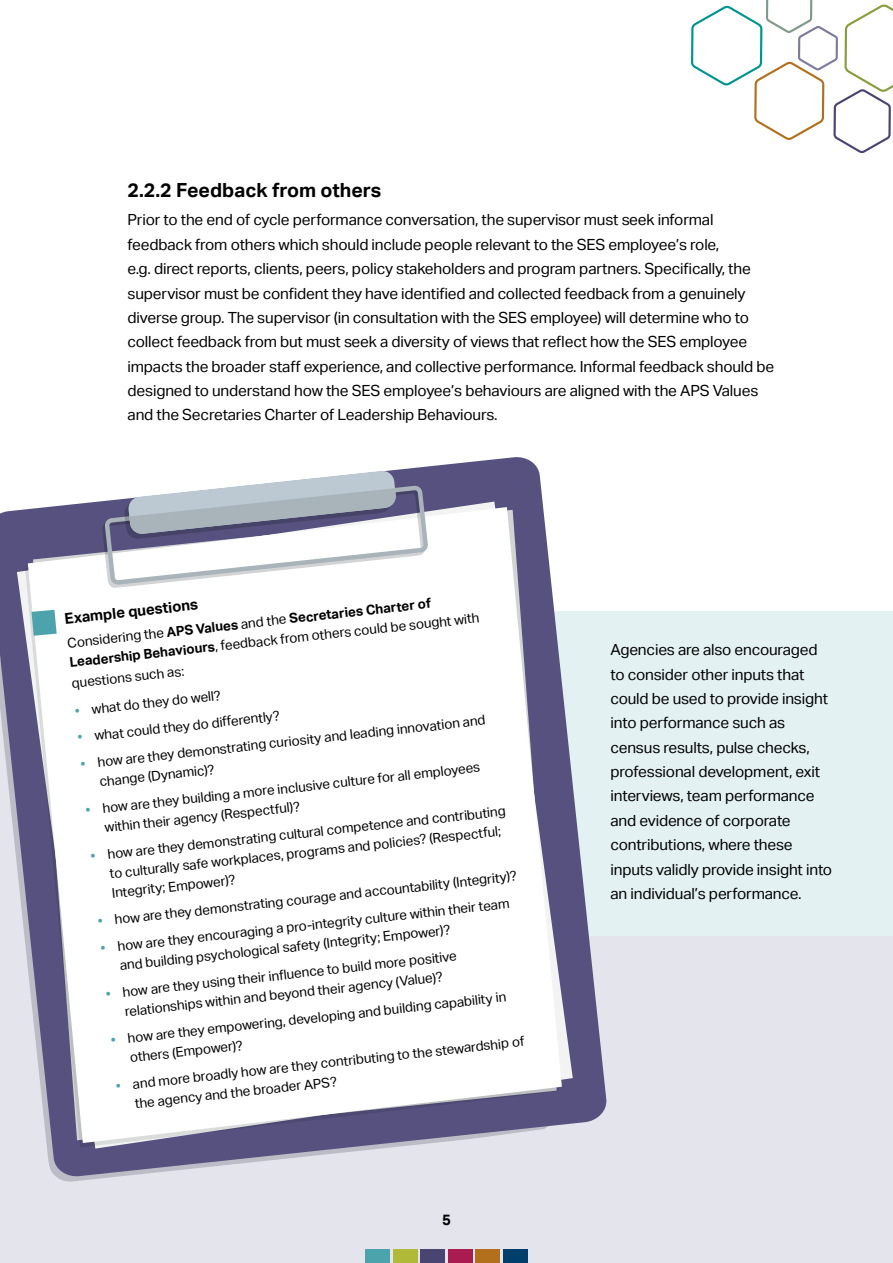
<style>
.page{position:relative;width:893px;height:1263px;background:#fff}
.page>*{position:absolute;margin:0;border:0;box-sizing:border-box;transform-origin:0 0}
.t1{font:700 19.5px "Aktiv Grotesk";color:#000}
.t2{font:15.3px/24.3px "Aktiv Grotesk";letter-spacing:-.01em;color:#000}
.t3{font:700 15px "Aktiv Grotesk";color:#000}
.t4{font:13.5px/19.5px "Aktiv Grotesk";color:#000}
.s1{font-weight:700}
.s2{color:#4da3ab}
</style>
<div class="page">
<svg style="left:691px;top:0;width:202px;height:153px"></svg>
<div style="left:0;top:659px;width:893px;height:604px;background:#e4e4ed"></div>
<div style="left:551px;top:611px;width:342px;height:324px;background:#e4f1f3"></div>
<div style="left:393px;top:1249px;width:24px;height:14px;background:#b0b938"></div>
<div style="left:365px;top:1249px;width:25px;height:14px;background:#4da3ab"></div>
<div style="left:420px;top:1249px;width:25px;height:14px;background:#4a4473"></div>
<div style="left:448px;top:1249px;width:24px;height:14px;background:#a81c51"></div>
<div style="left:476px;top:1249px;width:24px;height:14px;background:#b3701c"></div>
<div style="left:503px;top:1249px;width:25px;height:14px;background:#003e6b"></div>
<svg style="left:0;top:457px;width:607px;height:720px"></svg>
<svg style="left:17px;top:501px;width:556px;height:647px;fill:#56517e"></svg>
<svg style="left:28px;top:507px;width:534px;height:636px;fill:#fff"></svg>
<svg style="left:102px;top:470px;width:326px;height:118px"></svg>
<svg style="left:32px;top:610px;width:25px;height:26px"></svg>
<p class="t1" style="left:128px;top:179px;width:255px">2.2.2 Feedback from others</p>
<p class="t2" style="left:128px;top:208px;width:648px">Prior to the end of cycle performance conversation, the supervisor must seek informal feedback from others which should include people relevant to the SES employee’s role,<br>e.g. direct reports, clients, peers, policy stakeholders and program partners. Specifically, the supervisor must be confident they have identified and collected feedback from a genuinely diverse group. The supervisor (in consultation with the SES employee) will determine who to collect feedback from but must seek a diversity of views that reflect how the SES employee impacts the broader staff experience, and collective performance. Informal feedback should be designed to understand how the SES employee’s behaviours are aligned with the APS Values and the Secretaries Charter of Leadership Behaviours.</p>
<p class="t4" style="left:66px;top:632px;width:414px;rotate:-6deg">Considering the <span class="s1">APS Values</span> and the <span class="s1">Secretaries Charter of<br>Leadership Behaviours</span>, feedback from others could be sought with</p>
<p class="t4" style="left:71px;top:673px;width:115px;rotate:-6deg">questions such as:</p>
<p class="t4" style="left:74px;top:701px;width:148px;rotate:-6deg"><span class="s2">•</span> what do they do well?</p>
<p class="t4" style="left:77px;top:727px;width:205px;rotate:-6deg"><span class="s2">•</span> what could they do diff erently?</p>
<p class="t3" style="left:64px;top:610px;width:136px;rotate:-6deg">Example questions</p>
<p class="t4" style="left:97px;top:751px;width:392px;line-height:20.1px;text-indent:-17px;rotate:-6deg"><span class="s2">•</span> how are they demonstrating curiosity and leading innovation and change (Dynamic)?</p>
<p class="t4" style="left:102px;top:797px;width:381px;line-height:20px;text-indent:-17px;rotate:-6deg"><span class="s2">•</span> how are they building a more inclusive culture for all employees within their agency (Respectful)?</p>
<p class="t4" style="left:107px;top:843px;width:402px;text-indent:-17px;rotate:-6deg"><span class="s2">•</span> how are they demonstrating cultural competence and contributing to culturally safe workplaces, programs and policies? (Respectful;<br>Integrity; Empower)?</p>
<p class="t4" style="left:97px;top:911px;width:423px;rotate:-6deg"><span class="s2">•</span> how are they demonstrating courage and accountability (Integrity)?</p>
<p class="t4" style="left:117px;top:935px;width:395px;text-indent:-17px;rotate:-6deg"><span class="s2">•</span> how are they encouraging a pro-integrity culture within their team and building psychological safety (Integrity; Empower)?</p>
<p class="t4" style="left:105px;top:983px;width:354px;text-align:center;rotate:-6deg"><span class="s2">•</span> how are they using their infl uence to build more positive relationships within and beyond their agency (Value)?</p>
<p class="t4" style="left:127px;top:1027px;width:382px;line-height:20.1px;text-indent:-17px;rotate:-6deg"><span class="s2">•</span> how are they empowering, developing and building capability in others (Empower)?</p>
<p class="t4" style="left:132px;top:1073px;width:395px;line-height:20px;text-indent:-17px;rotate:-6deg"><span class="s2">•</span> and more broadly how are they contributing to the stewardship of the agency and the broader APS?</p>
<p class="t3" style="left:442px;top:1211px;width:10px">5</p>
<p class="t2" style="left:610px;top:638px;width:223px">Agencies are also encouraged to consider other inputs that could be used to provide insight into performance such as census results, pulse checks, professional development, exit interviews, team performance and evidence of corporate contributions, where these inputs validly provide insight into an individual’s performance.</p>
</div>
